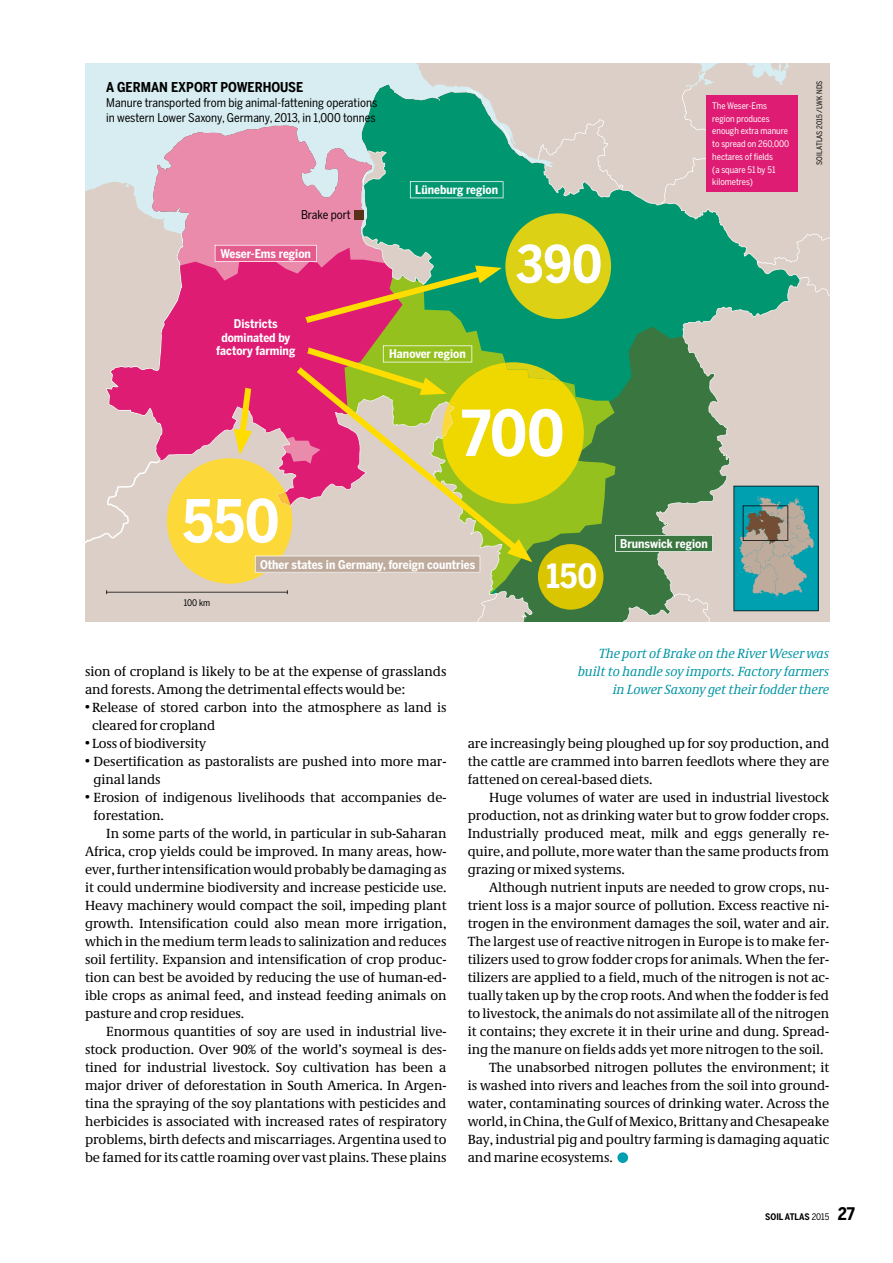
<style>
.page{position:relative;width:893px;height:1263px;background:#fff}
.page>*{position:absolute;margin:0;border:0;box-sizing:border-box;transform-origin:0 0}
.t1{font:700 62.7px "Benton Sans Cond";color:#fff}
.t2{font:700 58.5px "Benton Sans Cond";color:#fff}
.t3{font:700 51px "Benton Sans Cond";color:#fff}
.t4{font:700 33.15px "Benton Sans Cond";color:#fff}
.t5{font:13.5px/18px "Demos Pro";letter-spacing:-.005em;color:#000}
.t6{font:italic 13.5px/18px "Demos Pro";letter-spacing:-.005em;color:#0095a4;text-align:right}
.t7{font:700 13.5px "Benton Sans Cond";color:#000}
.t8{font:700 12px/13.5px "Benton Sans Cond";color:#fff;text-align:center}
.t9{font:12px/15px "Benton Sans Cond";color:#000}
.t10{font:9px/12.8px "Benton Sans Cond";color:#fff}
.t11{font:700 9px "Benton Sans Cond";color:#000}
.t12{font:9px "Benton Sans Cond";color:#000}
.t13{font:7.5px "Benton Sans Cond";letter-spacing:-.005em;color:#000}
.s1{font-weight:400}
.s2{font-size:17.25px}
</style>
<div class="page">
<div style="left:617px;top:1152px;width:11px;height:11px;background:#00a0b1;border-radius:50%"></div>
<svg style="left:85px;top:64px;width:468px;height:117px;background:#d7eaed"></svg>
<svg style="left:746px;top:64px;width:44px;height:8px"></svg>
<svg style="left:685px;top:64px;width:36px;height:8px"></svg>
<svg style="left:159px;top:72px;width:670px;height:550px;background:#97b6a2"></svg>
<svg style="left:733px;top:486px;width:86px;height:125px;background:#529a9b"></svg>
<svg style="left:615px;top:535px;width:98px;height:17px;background:#4d8352"></svg>
<div style="left:538px;top:544px;width:65px;height:66px;background:#dac600;border-radius:33px"></div>
<div style="left:505px;top:213px;width:106px;height:106px;background:#dcd115;border-radius:53px"></div>
<svg style="left:85px;top:181px;width:499px;height:403px;background:#bfa576"></svg>
<div style="left:207px;top:287px;width:103px;height:102px;background:#de1c73;border-radius:50%"></div>
<div style="left:706px;top:96px;width:91px;height:96px;background:#de1c73"></div>
<hr style="left:106px;top:592px;width:182px;height:1px;background:#000">
<p class="t7" style="left:106px;top:79px;width:199px">A GERMAN EXPORT POWERHOUSE</p>
<p class="t9" style="left:106px;top:95px;width:272px">Manure transported from big animal-fattening operations in western Lower Saxony, Germany, 2013, in 1,000 tonnes</p>
<p class="t9" style="left:301px;top:207px;width:51px">Brake port</p>
<p class="t8" style="left:221px;top:247px;width:92px">Weser-Ems region</p>
<p class="t8" style="left:216px;top:317px;width:81px">Districts dominated by factory farming</p>
<h2 class="t2" style="left:183px;top:487px;width:98px">550</h2>
<p class="t8" style="left:415px;top:183px;width:85px">Lüneburg region</p>
<h3 class="t3" style="left:516px;top:235px;width:88px">390</h3>
<p class="t8" style="left:389px;top:347px;width:78px">Hanover region</p>
<h1 class="t1" style="left:461px;top:397px;width:105px">700</h1>
<p class="t12" style="left:184px;top:598px;width:28px">100 km</p>
<p class="t8" style="left:260px;top:558px;width:217px">Other states in Germany, foreign countries</p>
<h3 class="t4" style="left:547px;top:557px;width:52px">150</h3>
<p class="t10" style="left:712px;top:99px;width:79px">The Weser-Ems region produces enough extra manure to spread on 260,000 hectares of fields<br>(a square 51 by 51 kilometres)</p>
<p class="t8" style="left:620px;top:537px;width:89px">Brunswick region</p>
<p class="t13" style="left:815px;top:165px;width:86px;rotate:-90deg">SOIL ATLAS 2015 / LWK NDS</p>
<p class="t5" style="left:85px;top:662px;width:363px">sion of cropland is likely to be at the expense of grasslands and forests. Among the detrimental effects would be:</p>
<p class="t5" style="left:92px;top:698px;width:356px;text-indent:-7px">• Release of stored carbon into the atmosphere as land is cleared for cropland</p>
<p class="t5" style="left:85px;top:734px;width:123px">• Loss of biodiversity</p>
<p class="t5" style="left:94px;top:752px;width:354px;text-indent:-9px">• Desertification as pastoralists are pushed into more mar&shy;ginal lands</p>
<p class="t5" style="left:94px;top:788px;width:354px;text-indent:-9px">• Erosion of indigenous livelihoods that accompanies de&shy;forestation.</p>
<p class="t5" style="left:85px;top:824px;width:363px;text-align:justify;text-indent:21px">In some parts of the world, in particular in sub-Saharan Africa, crop yields could be improved. In many areas, how&shy;ever, further intensification would probably be damaging as it could undermine biodiversity and increase pesticide use.<br>Heavy machinery would compact the soil, impeding plant growth. Intensification could also mean more irrigation, which in the medium term leads to salinization and reduces soil fertility. Expansion and intensification of crop produc&shy;tion can best be avoided by reducing the use of human-ed&shy;ible crops as animal feed, and instead feeding animals on pasture and crop residues.</p>
<p class="t5" style="left:85px;top:1022px;width:363px;text-align:justify;text-indent:21px">Enormous quantities of soy are used in industrial live&shy;stock production. Over 90% of the world’s soymeal is des&shy;tined for industrial livestock. Soy cultivation has been a major driver of deforestation in South America. In Argen&shy;tina the spraying of the soy plantations with pesticides and herbicides is associated with increased rates of respiratory problems, birth defects and miscarriages. Argentina used to be famed for its cattle roaming over vast plains. These plains</p>
<p class="t6" style="left:578px;top:644px;width:253px">The port of Brake on the River Weser was built to handle soy imports. Factory farmers in Lower Saxony get their fodder there</p>
<p class="t5" style="left:468px;top:734px;width:363px;text-align:justify">are increasingly being ploughed up for soy production, and the cattle are crammed into barren feedlots where they are fattened on cereal-based diets.</p>
<p class="t5" style="left:468px;top:788px;width:363px;text-align:justify;text-indent:21px">Huge volumes of water are used in industrial livestock production, not as drinking water but to grow fodder crops.<br>Industrially produced meat, milk and eggs generally re&shy;quire, and pollute, more water than the same products from grazing or mixed systems.</p>
<p class="t5" style="left:489px;top:878px;width:342px">Although nutrient inputs are needed to grow crops, nu-</p>
<p class="t5" style="left:468px;top:896px;width:363px">trient loss is a major source of pollution. Excess reactive ni-</p>
<p class="t5" style="left:468px;top:914px;width:363px">trogen in the environment damages the soil, water and air.</p>
<p class="t5" style="left:468px;top:932px;width:363px">The largest use of reactive nitrogen in Europe is to make fer-</p>
<p class="t5" style="left:468px;top:950px;width:363px">tilizers used to grow fodder crops for animals. When the fer-</p>
<p class="t5" style="left:468px;top:968px;width:363px">tilizers are applied to a field, much of the nitrogen is not ac-</p>
<p class="t5" style="left:468px;top:986px;width:363px">tually taken up by the crop roots. And when the fodder is fed</p>
<p class="t5" style="left:468px;top:1004px;width:363px">to livestock, the animals do not assimilate all of the nitrogen</p>
<p class="t5" style="left:468px;top:1022px;width:363px">it contains; they excrete it in their urine and dung. Spread-</p>
<p class="t5" style="left:468px;top:1040px;width:357px">ing the manure on fields adds yet more nitrogen to the soil.</p>
<p class="t5" style="left:489px;top:1058px;width:342px">The unabsorbed nitrogen pollutes the environment; it</p>
<p class="t5" style="left:468px;top:1076px;width:363px">is washed into rivers and leaches from the soil into ground-</p>
<p class="t5" style="left:468px;top:1094px;width:363px">water, contaminating sources of drinking water. Across the</p>
<p class="t5" style="left:468px;top:1112px;width:363px">world, in China, the Gulf of Mexico, Brittany and Chesapeake</p>
<p class="t5" style="left:468px;top:1130px;width:363px">Bay, industrial pig and poultry farming is damaging aquatic</p>
<p class="t5" style="left:468px;top:1148px;width:147px">and marine ecosystems.</p>
<p class="t11" style="left:765px;top:1212px;width:91px">SOIL ATLAS <span class="s1">2015</span> <span class="s2">27</span></p>
</div>
